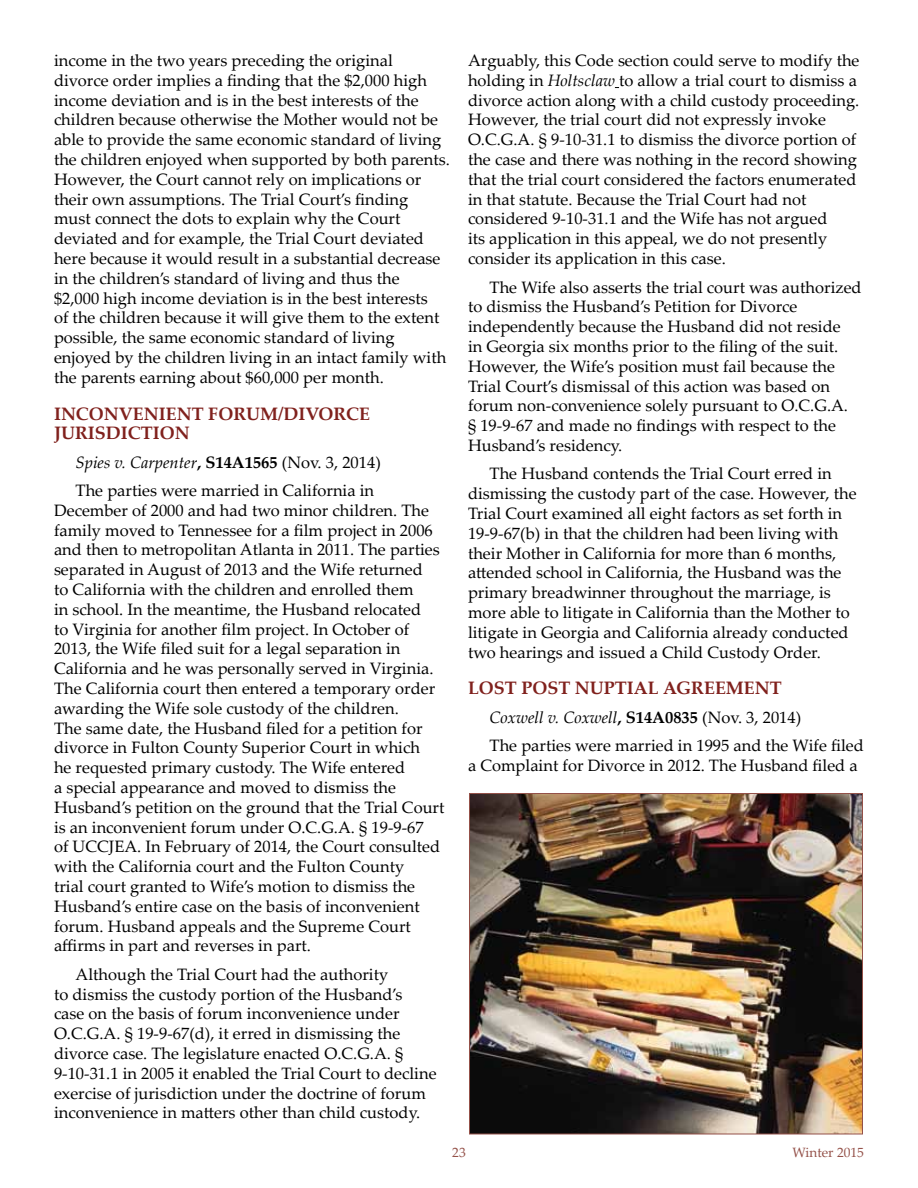
<style>
.page{position:relative;width:918px;height:1188px;background:#fff}
.page>*{position:absolute;margin:0;border:0;box-sizing:border-box;transform-origin:0 0}
.t1{font:700 18px/19.5px "Palatino Linotype";color:#80211d}
.t2{font:16.5px/19.8px "Palatino Linotype";color:#000}
.t3{font:13.5px "Palatino Linotype";color:#945149}
.s1{font-style:italic}
.s2{font-weight:700}
</style>
<div class="page">
<img style="left:471px;top:795px;width:390px;height:337px">
<div style="left:469px;top:793px;width:394px;height:341px;border:1px solid #945149"></div>
<p class="t2" style="left:54px;top:50px;width:397px">income in the two years preceding the original divorce order implies a finding that the $2,000 high income deviation and is in the best interests of the children because otherwise the Mother would not be able to provide the same economic standard of living the children enjoyed when supported by both parents.<br>However, the Court cannot rely on implications or their own assumptions. The Trial Court’s finding<br>must connect the dots to explain why the Court deviated and for example, the Trial Court deviated here because it would result in a substantial decrease in the children’s standard of living and thus the<br>$2,000 high income deviation is in the best interests<br>of the children because it will give them to the extent possible, the same economic standard of living enjoyed by the children living in an intact family with the parents earning about $60,000 per month.</p>
<p class="t1" style="left:54px;top:403px;width:318px">INCONVENIENT FORUM/DIVORCE<br>JURISDICTION</p>
<p class="t2" style="left:76px;top:447px;width:307px;line-height:28.5px"><span class="s1">Spies v. Carpenter</span><span class="s2">, S14A1565</span> (Nov. 3, 2014)<br>The parties were married in California in</p>
<p class="t2" style="left:54px;top:500px;width:392px">December of 2000 and had two minor children. The family moved to Tennessee for a film project in 2006 and then to metropolitan Atlanta in 2011. The parties separated in August of 2013 and the Wife returned<br>to California with the children and enrolled them<br>in school. In the meantime, the Husband relocated<br>to Virginia for another film project. In October of 2013, the Wife filed suit for a legal separation in California and he was personally served in Virginia.<br>The California court then entered a temporary order awarding the Wife sole custody of the children.<br>The same date, the Husband filed for a petition for divorce in Fulton County Superior Court in which<br>he requested primary custody. The Wife entered<br>a special appearance and moved to dismiss the Husband’s petition on the ground that the Trial Court is an inconvenient forum under O.C.G.A. § 19-9-67<br>of UCCJEA. In February of 2014, the Court consulted with the California court and the Fulton County<br>trial court granted to Wife’s motion to dismiss the Husband’s entire case on the basis of inconvenient forum. Husband appeals and the Supreme Court affirms in part and reverses in part.</p>
<p class="t2" style="left:54px;top:964px;width:384px;text-indent:22px">Although the Trial Court had the authority<br>to dismiss the custody portion of the Husband’s case on the basis of forum inconvenience under O.C.G.A. § 19-9-67(d), it erred in dismissing the divorce case. The legislature enacted O.C.G.A. § 9-10-31.1 in 2005 it enabled the Trial Court to decline exercise of jurisdiction under the doctrine of forum inconvenience in matters other than child custody.</p>
<p class="t2" style="left:468px;top:50px;width:393px">Arguably, this Code section could serve to modify the holding in <span class="s1">Holtsclaw</span> to allow a trial court to dismiss a divorce action along with a child custody proceeding.<br>However, the trial court did not expressly invoke O.C.G.A. § 9-10-31.1 to dismiss the divorce portion of the case and there was nothing in the record showing that the trial court considered the factors enumerated in that statute. Because the Trial Court had not considered 9-10-31.1 and the Wife has not argued<br>its application in this appeal, we do not presently consider its application in this case.</p>
<p class="t2" style="left:468px;top:276px;width:395px;text-indent:22px">The Wife also asserts the trial court was authorized to dismiss the Husband’s Petition for Divorce independently because the Husband did not reside<br>in Georgia six months prior to the filing of the suit.<br>However, the Wife’s position must fail because the Trial Court’s dismissal of this action was based on forum non-convenience solely pursuant to O.C.G.A.<br>§ 19-9-67 and made no findings with respect to the Husband’s residency.</p>
<p class="t2" style="left:468px;top:463px;width:390px;text-indent:22px">The Husband contends the Trial Court erred in dismissing the custody part of the case. However, the Trial Court examined all eight factors as set forth in 19-9-67(b) in that the children had been living with their Mother in California for more than 6 months, attended school in California, the Husband was the primary breadwinner throughout the marriage, is more able to litigate in California than the Mother to litigate in Georgia and California already conducted two hearings and issued a Child Custody Order.</p>
<p class="t1" style="left:468px;top:678px;width:315px">LOST POST NUPTIAL AGREEMENT</p>
<p class="t2" style="left:490px;top:702px;width:376px;line-height:28.5px"><span class="s1">Coxwell v. Coxwell</span><span class="s2">, S14A0835</span> (Nov. 3, 2014)<br>The parties were married in 1995 and the Wife filed</p>
<p class="t2" style="left:468px;top:755px;width:391px">a Complaint for Divorce in 2012. The Husband filed a</p>
<p class="t3" style="left:452px;top:1143px;width:15px">23</p>
<p class="t3" style="left:792px;top:1143px;width:73px">Winter 2015</p>
</div>
